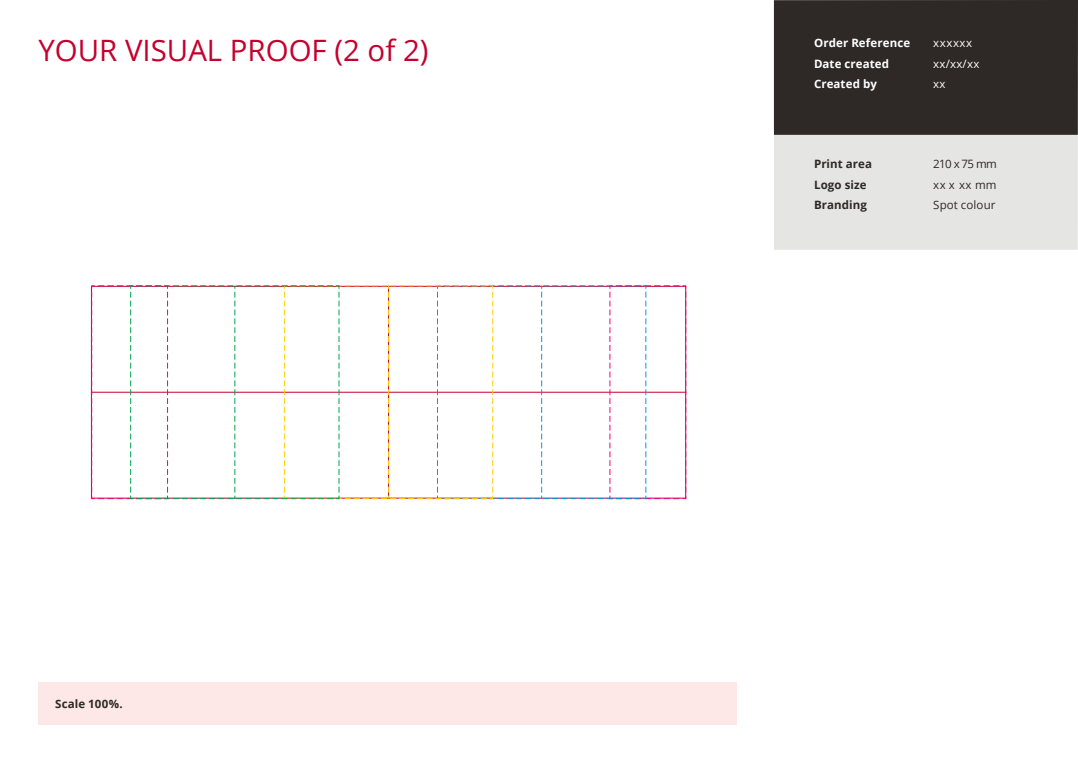
<style>
.page{position:relative;width:1078px;height:763px;background:#fff}
.page>*{position:absolute;margin:0;border:0;box-sizing:border-box;transform-origin:0 0}
.t1{font:29.4px "Open Sans";color:#c5002e}
.t2{font:700 11.5px/20.5px "Open Sans";letter-spacing:.01em;color:#2e2926}
.t3{font:700 11.5px/20.5px "Open Sans";letter-spacing:.01em;color:#fff}
.t4{font:11.5px/20.5px "Open Sans";letter-spacing:.01em;color:#2e2926;text-align:justify}
.t5{font:11.5px/20.5px "Open Sans";letter-spacing:.05em;color:#fff}
</style>
<div class="page">
<div style="left:38px;top:681px;width:698px;height:43px;background:#fde8e7"></div>
<div style="left:774px;top:0;width:304px;height:135px;background:#2e2926"></div>
<div style="left:774px;top:135px;width:304px;height:115px;background:#e5e5e3"></div>
<svg style="left:91px;top:285px;width:596px;height:214px"></svg>
<h1 class="t1" style="left:38px;top:30px;width:392px">YOUR VISUAL PROOF (2 of 2)</h1>
<p class="t3" style="left:814px;top:33px;width:98px">Order Reference<br>Date created<br>Created by</p>
<p class="t5" style="left:933px;top:33px;width:48px">xxxxxx xx/xx/xx xx</p>
<p class="t2" style="left:55px;top:692px;width:69px">Scale 100%.</p>
<p class="t2" style="left:814px;top:153px;width:60px">Print area<br>Logo size<br>Branding</p>
<p class="t4" style="left:933px;top:153px;width:65px">210 x 75 mm xx x xx mm Spot colour</p>
</div>
